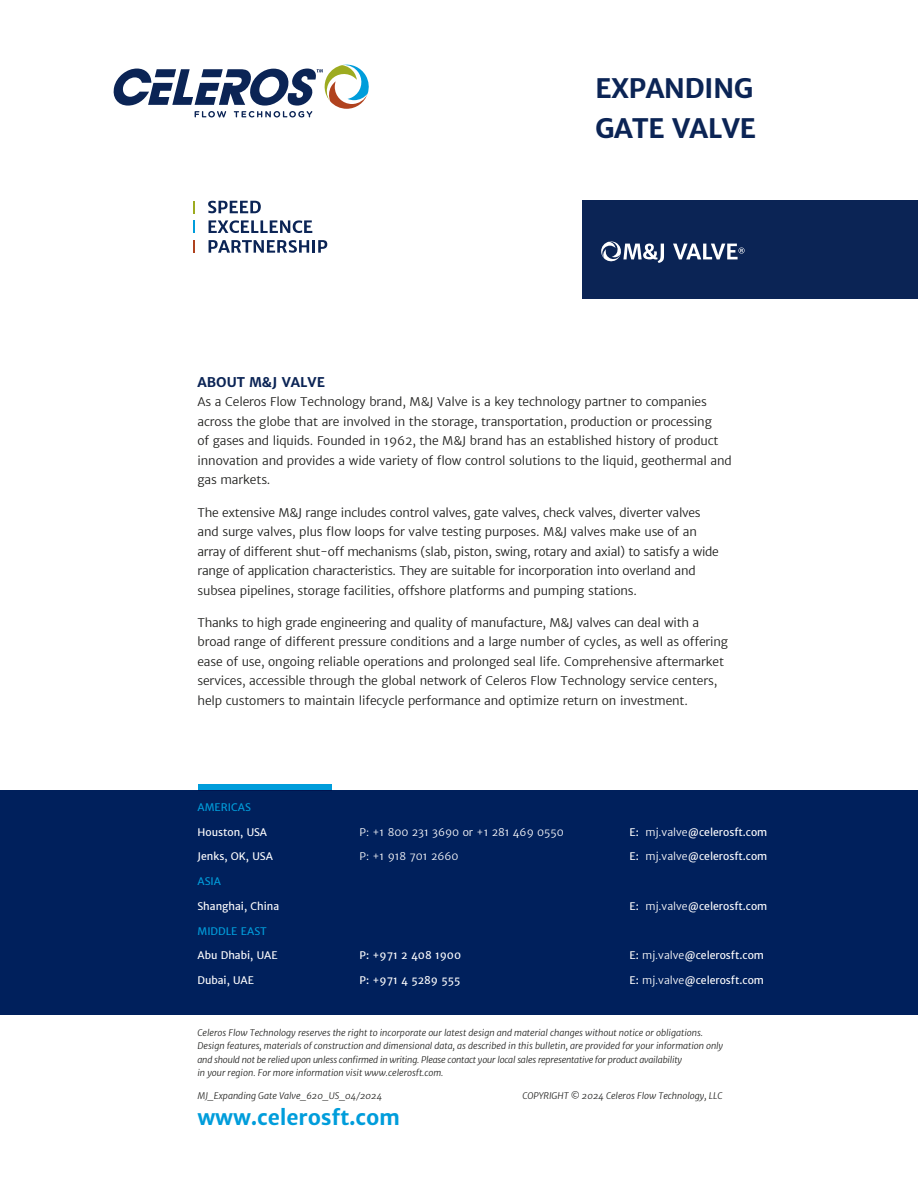
<style>
.page{position:relative;width:918px;height:1188px;background:#fff}
.page>*{position:absolute;margin:0;border:0;box-sizing:border-box;transform-origin:0 0}
.t1{font:700 27px/40px "Merriweather Sans";letter-spacing:-.025em;color:#0b2455}
.t2{font:700 21px "Merriweather Sans";letter-spacing:-.01em;color:#009ddb}
.t3{font:700 13.5px "Merriweather Sans";color:#0b2455}
.t4{font:300 12px/19.5px "Merriweather Sans";letter-spacing:-.01em;color:#1d1d1b}
.t5{font:10.5px "Merriweather Sans";color:#fff}
.t6{font:300 10.5px "Merriweather Sans";color:#fff}
.t7{font:10.5px "Merriweather Sans";color:#009ddb}
.t8{font:italic 300 9px/13.5px "Merriweather Sans";color:#1d1d1b}
.s1{font-weight:300}
</style>
<div class="page">
<div style="left:582px;top:201px;width:336px;height:98px;background:#0b2455"></div>
<svg style="left:113px;top:64px;width:256px;height:53px"></svg>
<svg style="left:193px;top:201px;width:2px;height:12px"></svg>
<svg style="left:208px;top:201px;width:53px;height:12px"></svg>
<svg style="left:193px;top:220px;width:2px;height:13px"></svg>
<svg style="left:209px;top:220px;width:103px;height:13px"></svg>
<svg style="left:193px;top:240px;width:2px;height:13px"></svg>
<svg style="left:209px;top:240px;width:118px;height:13px"></svg>
<svg style="left:601px;top:241px;width:63px;height:22px"></svg>
<svg style="left:673px;top:244px;width:72px;height:15px"></svg>
<div style="left:0;top:791px;width:918px;height:224px;background:#00205c"></div>
<div style="left:198px;top:784px;width:134px;height:6px;background:#009ddb"></div>
<h1 class="t1" style="left:595px;top:68px;width:162px">EXPANDING<br>GATE VALVE</h1>
<p class="t3" style="left:198px;top:373px;width:129px">ABOUT M&amp;J VALVE</p>
<p class="t4" style="left:198px;top:392px;width:536px">As a Celeros Flow Technology brand, M&amp;J Valve is a key technology partner to companies across the globe that are involved in the storage, transportation, production or processing<br>of gases and liquids. Founded in 1962, the M&amp;J brand has an established history of product innovation and provides a wide variety of flow control solutions to the liquid, geothermal and gas markets.</p>
<p class="t4" style="left:198px;top:502px;width:523px">The extensive M&amp;J range includes control valves, gate valves, check valves, diverter valves and surge valves, plus flow loops for valve testing purposes. M&amp;J valves make use of an array of different shut-off mechanisms (slab, piston, swing, rotary and axial) to satisfy a wide range of application characteristics. They are suitable for incorporation into overland and subsea pipelines, storage facilities, offshore platforms and pumping stations.</p>
<p class="t4" style="left:198px;top:613px;width:532px">Thanks to high grade engineering and quality of manufacture, M&amp;J valves can deal with a broad range of different pressure conditions and a large number of cycles, as well as offering ease of use, ongoing reliable operations and prolonged seal life. Comprehensive aftermarket services, accessible through the global network of Celeros Flow Technology service centers, help customers to maintain lifecycle performance and optimize return on investment.</p>
<p class="t7" style="left:198px;top:800px;width:55px">AMERICAS</p>
<p class="t5" style="left:198px;top:825px;width:71px">Houston, USA</p>
<p class="t6" style="left:360px;top:825px;width:206px">P: +1 800 231 3690 or +1 281 469 0550</p>
<p class="t5" style="left:630px;top:825px;width:139px">E: <span class="s1">mj.valve</span>@celerosft.com</p>
<p class="t5" style="left:198px;top:850px;width:77px">Jenks, OK, USA</p>
<p class="t6" style="left:360px;top:850px;width:101px">P: +1 918 701 2660</p>
<p class="t5" style="left:630px;top:850px;width:139px">E: <span class="s1">mj.valve</span>@celerosft.com</p>
<p class="t7" style="left:198px;top:875px;width:25px">ASIA</p>
<p class="t5" style="left:198px;top:899px;width:83px">Shanghai, China</p>
<p class="t5" style="left:630px;top:899px;width:139px">E: <span class="s1">mj.valve</span>@celerosft.com</p>
<p class="t7" style="left:198px;top:924px;width:71px">MIDDLE EAST</p>
<p class="t5" style="left:198px;top:949px;width:82px">Abu Dhabi, UAE</p>
<p class="t5" style="left:360px;top:949px;width:103px">P: +971 2 408 1900</p>
<p class="t5" style="left:630px;top:949px;width:136px">E: <span class="s1">mj.valve</span>@celerosft.com</p>
<p class="t5" style="left:198px;top:974px;width:58px">Dubai, UAE</p>
<p class="t5" style="left:360px;top:974px;width:102px">P: +971 4 5289 555</p>
<p class="t5" style="left:630px;top:974px;width:136px">E: <span class="s1">mj.valve</span>@celerosft.com</p>
<p class="t8" style="left:198px;top:1026px;width:527px">Celeros Flow Technology reserves the right to incorporate our latest design and material changes without notice or obligations.<br>Design features, materials of construction and dimensional data, as described in this bulletin, are provided for your information only and should not be relied upon unless confirmed in writing. Please contact your local sales representative for product availability<br>in your region. For more information visit www.celerosft.com.</p>
<h2 class="t2" style="left:198px;top:1104px;width:204px">www.celerosft.com</h2>
<p class="t8" style="left:198px;top:1089px;width:186px">MJ_Expanding Gate Valve_620_US_04/2024</p>
<p class="t8" style="left:523px;top:1089px;width:201px">COPYRIGHT © 2024 Celeros Flow Technology, LLC</p>
</div>
